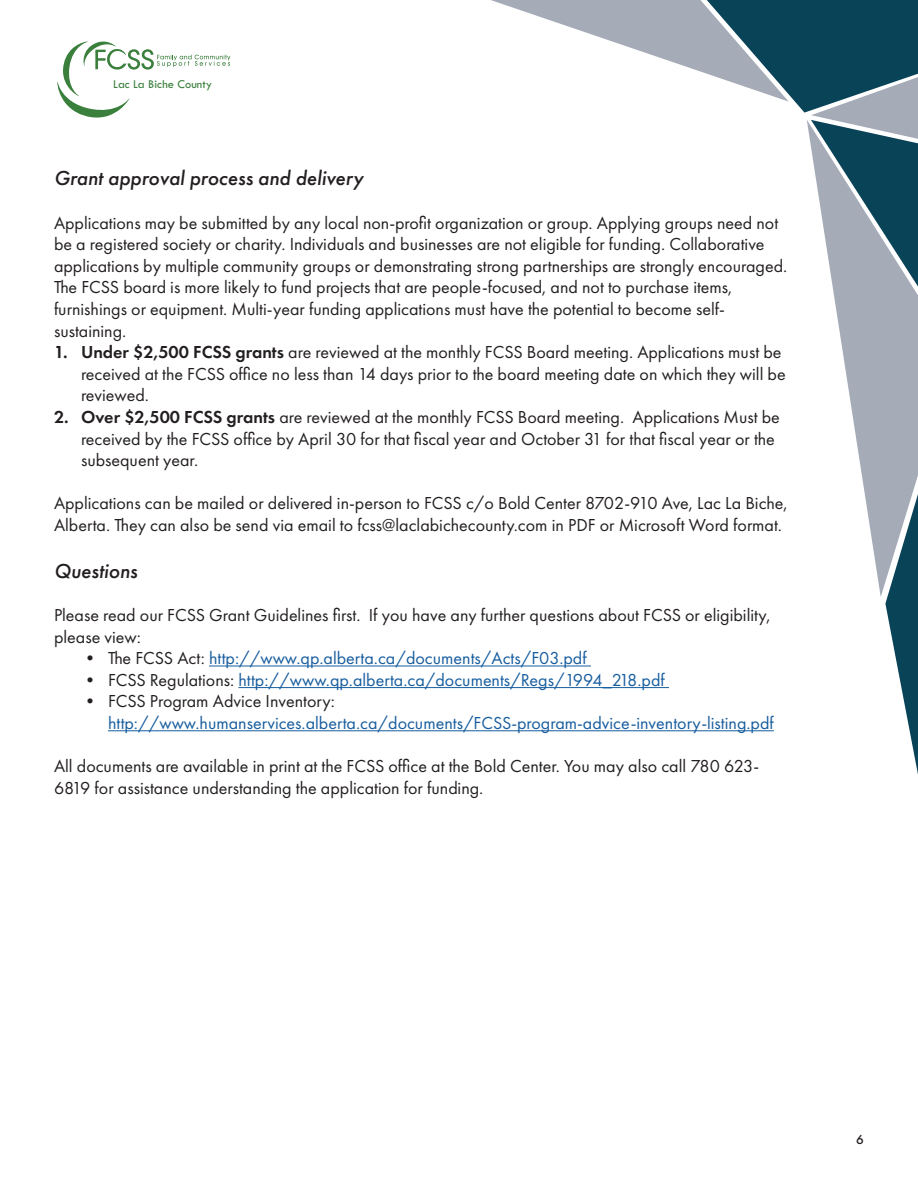
<style>
.page{position:relative;width:918px;height:1188px;background:#fff}
.page>*{position:absolute;margin:0;border:0;box-sizing:border-box;transform-origin:0 0}
.t1{font:italic 500 21px "Futura PT";color:#231f20}
.t2{font:18px/21.6px "Futura PT";color:#231f20}
.t3{font:18px/21.6px "Futura PT";color:#175d9e}
.t4{font:500 13.5px "Futura PT";color:#231f20}
.t5{font:12.45px "Tw Cen";color:#3a7f3c}
.s1{font-weight:600}
.s2{color:#231f20}
</style>
<div class="page">
<svg style="left:491px;top:0;width:427px;height:121px"></svg>
<svg style="left:807px;top:120px;width:111px;height:477px"></svg>
<svg style="left:885px;top:494px;width:33px;height:280px"></svg>
<svg style="left:57px;top:41px;width:173px;height:77px"></svg>
<hr style="left:209px;top:666px;width:382px;height:1px;background:#175d9e">
<hr style="left:238px;top:687px;width:431px;height:1px;background:#175d9e">
<hr style="left:108px;top:730px;width:666px;height:1px;background:#175d9e">
<p class="t5" style="left:113px;top:77px;width:100px">Lac La Biche County</p>
<p class="t1" style="left:54px;top:165px;width:311px">Grant approval process and delivery</p>
<p class="t2" style="left:54px;top:212px;width:735px">Applications may be submitted by any local non-profit organization or group. Applying groups need not be a registered society or charity. Individuals and businesses are not eligible for funding. Collaborative applications by multiple community groups or demonstrating strong partnerships are strongly encouraged.<br>The FCSS board is more likely to fund projects that are people-focused, and not to purchase items, furnishings or equipment. Multi-year funding applications must have the potential to become self&shy;sustaining.</p>
<p class="t2" style="left:81px;top:341px;width:706px;text-indent:-27px"><span class="s1">1. Under $2,500 FCSS grants</span> are reviewed at the monthly FCSS Board meeting. Applications must be received at the FCSS office no less than 14 days prior to the board meeting date on which they will be reviewed.</p>
<p class="t2" style="left:81px;top:406px;width:700px;text-indent:-27px"><span class="s1">2. Over $2,500 FCSS grants</span> are reviewed at the monthly FCSS Board meeting. Applications Must be received by the FCSS office by April 30 for that fiscal year and October 31 for that fiscal year or the subsequent year.</p>
<p class="t2" style="left:54px;top:493px;width:735px">Applications can be mailed or delivered in-person to FCSS c/o Bold Center 8702-910 Ave, Lac La Biche,<br>Alberta. They can also be send via email to fcss@laclabichecounty.com in PDF or Microsoft Word format.</p>
<p class="t1" style="left:54px;top:558px;width:85px">Questions</p>
<p class="t2" style="left:54px;top:604px;width:718px">Please read our FCSS Grant Guidelines first. If you have any further questions about FCSS or eligibility, please view:</p>
<p class="t3" style="left:81px;top:647px;width:507px"><span class="s2">• The FCSS Act:</span> http://www.qp.alberta.ca/documents/Acts/F03.pdf</p>
<p class="t3" style="left:81px;top:669px;width:585px"><span class="s2">• FCSS Regulations:</span> http://www.qp.alberta.ca/documents/Regs/1994_218.pdf</p>
<p class="t3" style="left:108px;top:691px;width:667px;text-indent:-27px"><span class="s2">• FCSS Program Advice Inventory: </span>http://www.humanservices.alberta.ca/documents/FCSS-program-advice-inventory-listing.pdf</p>
<p class="t2" style="left:54px;top:755px;width:707px">All documents are available in print at the FCSS office at the Bold Center. You may also call 780 623-<br>6819 for assistance understanding the application for funding.</p>
<p class="t4" style="left:856px;top:1132px;width:9px">6</p>
</div>
